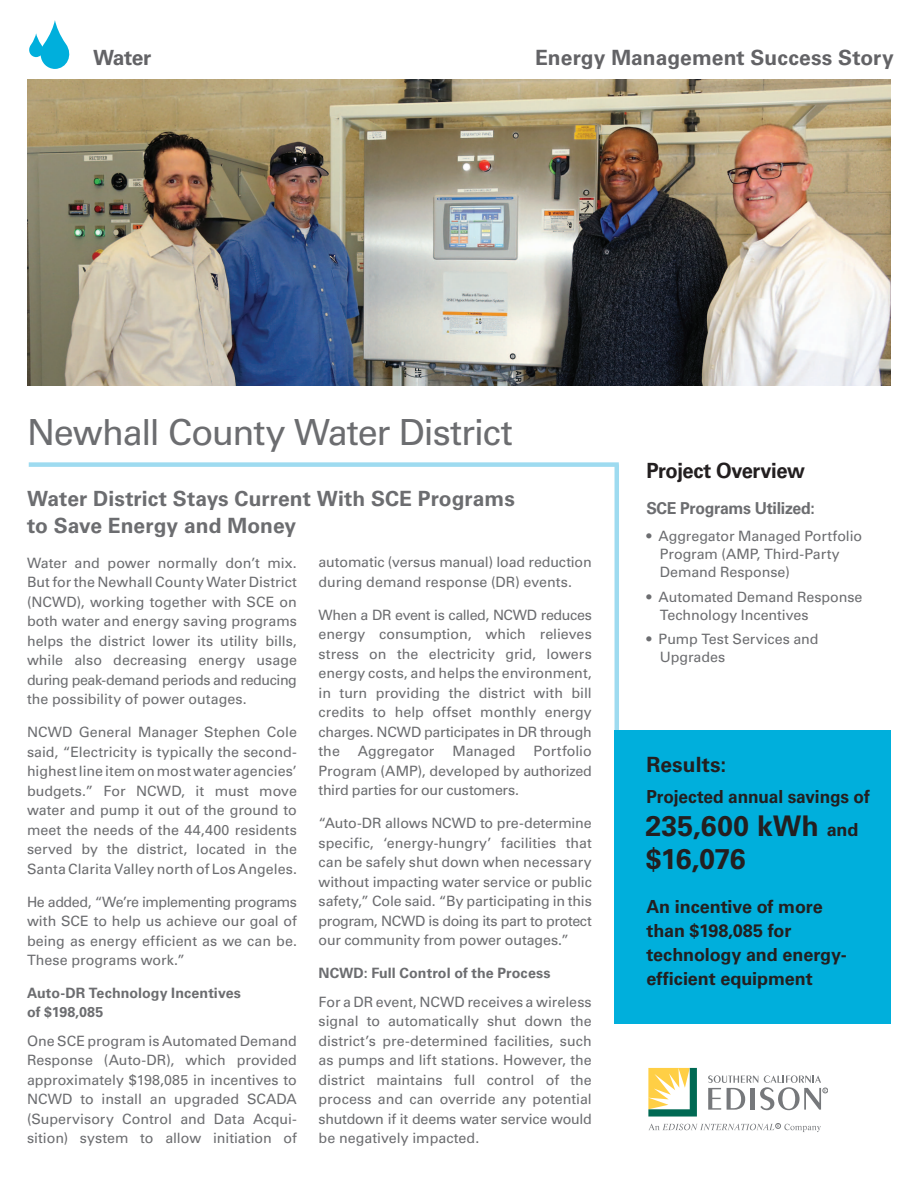
<style>
.page{position:relative;width:918px;height:1188px;background:#fff}
.page>*{position:absolute;margin:0;border:0;box-sizing:border-box;transform-origin:0 0}
.t1{font:36px "Univers LT Std";letter-spacing:-.03em;color:#6c6d70}
.t2{font:700 28.5px/33px "Univers LT Std";letter-spacing:.005em;color:#231f20}
.t3{font:700 21px/27px "Univers LT Std";letter-spacing:.005em;color:#6c6d70}
.t4{font:700 21px "Univers LT Std";color:#636366}
.t5{font:700 21px "Univers LT Std";letter-spacing:-.015em;color:#231f20;scale:.96 1}
.t6{font:700 21px "Univers LT Std";letter-spacing:.01em;color:#231f20}
.t7{font:700 18px/24px "Univers LT Std";letter-spacing:-.005em;color:#231f20}
.t8{font:700 18px "Univers LT Std";letter-spacing:-.005em;color:#231f20;scale:.96 1}
.t9{font:700 16.5px "Univers LT Std";letter-spacing:-.02em;color:#6c6d70;scale:.96 1}
.t10{font:14.25px/19.5px "Univers LT Std";letter-spacing:-.005em;color:#6c6d70;text-align:justify}
.t11{font:700 14.25px/19.5px "Univers LT Std";letter-spacing:.005em;color:#6c6d70}
.s1{font-size:18px}
</style>
<div class="page">
<hr style="left:615px;top:465px;width:4px;height:473px;background:#9edbf0">
<div style="left:615px;top:730px;width:276px;height:294px;background:#00afdc"></div>
<div style="left:29px;top:462px;width:590px;height:5px;background:#9edbf0"></div>
<svg style="left:29px;top:20px;width:41px;height:49px"></svg>
<img style="left:27px;top:80px;width:864px;height:306px">
<svg style="left:648px;top:1068px;width:49px;height:49px"></svg>
<svg style="left:649px;top:1123px;width:172px;height:9px"></svg>
<svg style="left:708px;top:1075px;width:120px;height:35px"></svg>
<p class="t4" style="left:93px;top:45px;width:60px">Water</p>
<p class="t4" style="left:535px;top:45px;width:360px">Energy Management Success Story</p>
<h1 class="t1" style="left:27px;top:411px;width:487px">Newhall County Water District</h1>
<h2 class="t3" style="left:27px;top:485px;width:489px">Water District Stays Current With SCE Programs to Save Energy and Money</h2>
<p class="t10" style="left:27px;top:553px;width:272px">Water and power normally don’t mix.<br>But for the Newhall County Water District (NCWD), working together with SCE on both water and energy saving programs helps the district lower its utility bills, while also decreasing energy usage during peak-demand periods and reducing the possibility of power outages.</p>
<p class="t10" style="left:27px;top:722px;width:272px">NCWD General Manager Stephen Cole said, “Electricity is typically the second&shy;highest line item on most water agencies’ budgets.” For NCWD, it must move water and pump it out of the ground to meet the needs of the 44,400 residents served by the district, located in the Santa Clarita Valley north of Los Angeles.</p>
<p class="t10" style="left:27px;top:892px;width:271px">He added, “We’re implementing programs with SCE to help us achieve our goal of being as energy efficient as we can be.<br>These programs work.”</p>
<h3 class="t11" style="left:27px;top:983px;width:215px">Auto-DR Technology Incentives of $198,085</h3>
<p class="t10" style="left:27px;top:1031px;width:271px">One SCE program is Automated Demand Response (Auto-DR), which provided approximately $198,085 in incentives to NCWD to install an upgraded SCADA (Supervisory Control and Data Acqui&shy;sition) system to allow initiation of</p>
<p class="t10" style="left:319px;top:553px;width:275px">automatic (versus manual) load reduction during demand response (DR) events.</p>
<p class="t10" style="left:319px;top:605px;width:275px">When a DR event is called, NCWD reduces energy consumption, which relieves stress on the electricity grid, lowers energy costs, and helps the environment, in turn providing the district with bill credits to help offset monthly energy charges. NCWD participates in DR through the</p>
<p class="t10" style="left:319px;top:742px;width:275px;text-indent:215px">Portfolio Program (AMP), developed by authorized third parties for our customers.</p>
<p class="t10" style="left:319px;top:814px;width:275px">“Auto-DR allows NCWD to pre-determine specific, ‘energy-hungry’ facilities that can be safely shut down when necessary without impacting water service or public safety,” Cole said. “By participating in this program, NCWD is doing its part to protect our community from power outages.”</p>
<h3 class="t11" style="left:319px;top:964px;width:233px">NCWD: Full Control of the Process</h3>
<p class="t10" style="left:319px;top:992px;width:275px">For a DR event, NCWD receives a wireless signal to automatically shut down the district’s pre-determined facilities, such as pumps and lift stations. However, the district maintains full control of the process and can override any potential shutdown if it deems water service would be negatively impacted.</p>
<p class="t10" style="left:358px;top:742px;width:78px">Aggregator</p>
<p class="t10" style="left:452px;top:742px;width:65px">Managed</p>
<h2 class="t5" style="left:646px;top:458px;width:167px">Project Overview</h2>
<h3 class="t9" style="left:646px;top:498px;width:177px">SCE Programs Utilized:</h3>
<p class="t10" style="left:660px;top:527px;width:204px;line-height:18px;text-align:left;text-indent:-13px">• Aggregator Managed Portfolio<br>Program (AMP, Third-Party<br>Demand Response)</p>
<p class="t10" style="left:660px;top:588px;width:204px;line-height:18px;text-indent:-13px">• Automated Demand Response<br>Technology Incentives</p>
<p class="t10" style="left:660px;top:630px;width:160px;line-height:18px;text-indent:-13px">• Pump Test Services and<br>Upgrades</p>
<h3 class="t6" style="left:646px;top:752px;width:82px">Results:</h3>
<p class="t8" style="left:646px;top:787px;width:234px">Projected annual savings of</p>
<p class="t2" style="left:646px;top:810px;width:215px">235,600 kWh <span class="s1">and </span>$16,076</p>
<p class="t7" style="left:646px;top:895px;width:202px">An incentive of more than $198,085 for technology and energy&shy;efficient equipment</p>
</div>
